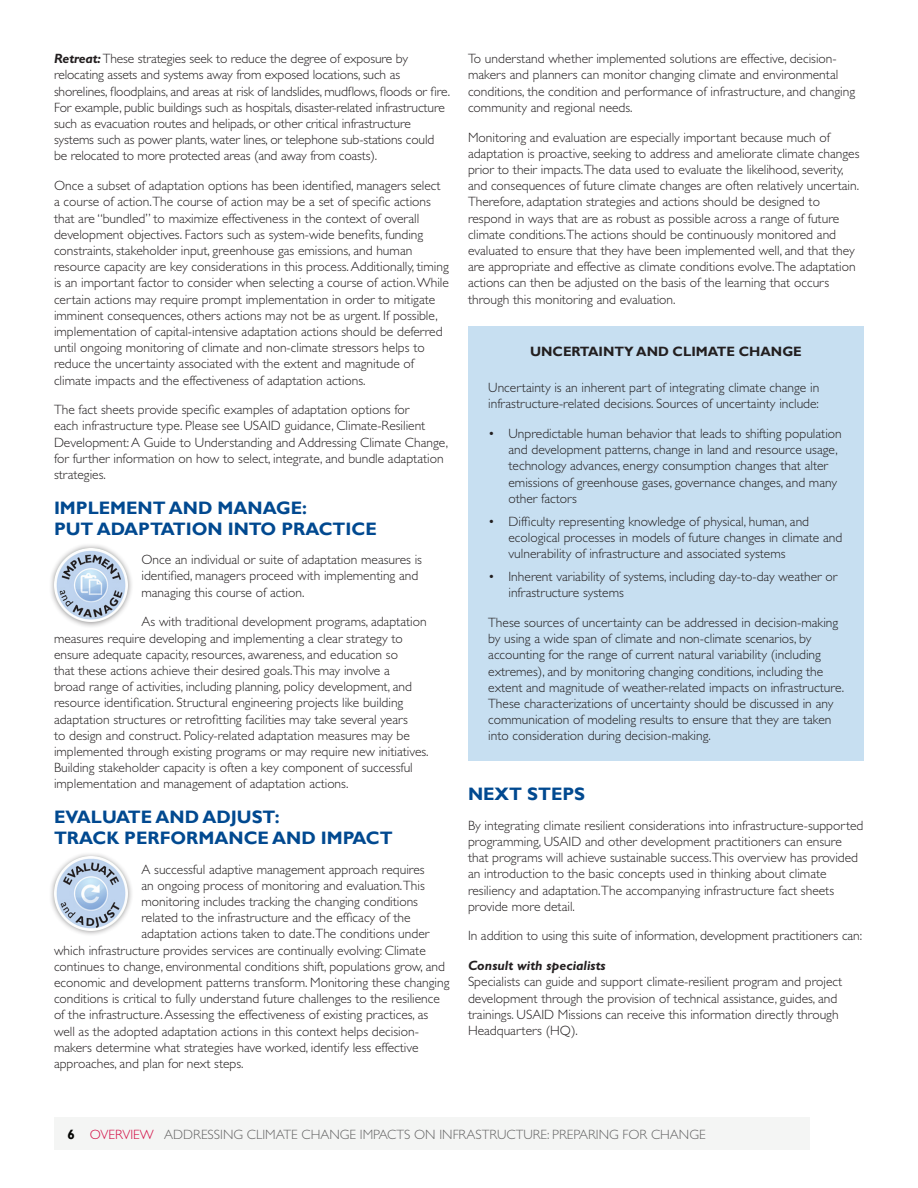
<style>
.page{position:relative;width:918px;height:1188px;background:#fff}
.page>*{position:absolute;margin:0;border:0;box-sizing:border-box;transform-origin:0 0}
.Paragraph_Header{font:700 18px/21px "Gill Sans";color:#014990}
.main_body{font:300 13.5px/16.2px "Gill Sans Std";color:#231f20}
.t1{font:300 13.5px "Gill Sans Std";color:#666}
.Callout_Box_Header{font:700 13.5px "Gill Sans";color:#231f20}
.Lead_in_Subheader{font:italic 700 13.5px "Gill Sans Std";color:#231f20}
.s1{font-weight:700;font-style:italic}
.s2{font-family:"Gill Sans";font-weight:700;color:#040503}
.s3{color:#d20d44}
</style>
<div class="page">
<div style="left:54px;top:1118px;width:756px;height:32px;background:#f4f5f4"></div>
<div style="left:468px;top:326px;width:396px;height:435px;background:#c7dff1"></div>
<div style="left:48px;top:543px;width:86px;height:86px;background:#231f20;opacity:.5"></div>
<img style="left:54px;top:548px;width:74px;height:74px">
<div style="left:48px;top:851px;width:86px;height:86px;background:#231f20;opacity:.5"></div>
<img style="left:54px;top:856px;width:74px;height:74px">
<p class="main_body" style="left:54px;top:51px;width:398px"><span class="s1">Retreat:</span> These strategies seek to reduce the degree of exposure by relocating assets and systems away from exposed locations, such as shorelines, floodplains, and areas at risk of landslides, mudflows, floods or fire.<br>For example, public buildings such as hospitals, disaster-related infrastructure such as evacuation routes and helipads, or other critical infrastructure systems such as power plants, water lines, or telephone sub-stations could be relocated to more protected areas (and away from coasts).</p>
<p class="main_body" style="left:54px;top:178px;width:396px">Once a subset of adaptation options has been identified, managers select a course of action.The course of action may be a set of specific actions that are “bundled” to maximize effectiveness in the context of overall development objectives. Factors such as system-wide benefits, funding constraints, stakeholder input, greenhouse gas emissions, and human resource capacity are key considerations in this process. Additionally, timing is an important factor to consider when selecting a course of action. While certain actions may require prompt implementation in order to mitigate imminent consequences, others actions may not be as urgent. If possible, implementation of capital-intensive adaptation actions should be deferred until ongoing monitoring of climate and non-climate stressors helps to reduce the uncertainty associated with the extent and magnitude of climate impacts and the effectiveness of adaptation actions.</p>
<p class="main_body" style="left:54px;top:402px;width:396px">The fact sheets provide specific examples of adaptation options for<br>each infrastructure type. Please see USAID guidance, Climate-Resilient Development: A Guide to Understanding and Addressing Climate Change, for further information on how to select, integrate, and bundle adaptation strategies.</p>
<p class="Paragraph_Header" style="left:54px;top:497px;width:324px">IMPLEMENT AND MANAGE:<br>PUT ADAPTATION INTO PRACTICE</p>
<p class="main_body" style="left:141px;top:552px;width:282px">Once an individual or suite of adaptation measures is identified, managers proceed with implementing and managing this course of action.</p>
<p class="main_body" style="left:54px;top:614px;width:376px;text-indent:87px">As with traditional development programs, adaptation measures require developing and implementing a clear strategy to ensure adequate capacity, resources, awareness, and education so<br>that these actions achieve their desired goals.This may involve a<br>broad range of activities, including planning, policy development, and resource identification. Structural engineering projects like building adaptation structures or retrofitting facilities may take several years<br>to design and construct. Policy-related adaptation measures may be implemented through existing programs or may require new initiatives.<br>Building stakeholder capacity is often a key component of successful implementation and management of adaptation actions.</p>
<p class="Paragraph_Header" style="left:54px;top:807px;width:340px">EVALUATE AND ADJUST:<br>TRACK PERFORMANCE AND IMPACT</p>
<p class="main_body" style="left:141px;top:861px;width:285px">A successful adaptive management approach requires</p>
<p class="main_body" style="left:141px;top:877px;width:285px">an ongoing process of monitoring and evaluation.This</p>
<p class="main_body" style="left:141px;top:893px;width:278px">monitoring includes tracking the changing conditions</p>
<p class="main_body" style="left:141px;top:910px;width:271px">related to the infrastructure and the efficacy of the</p>
<p class="main_body" style="left:141px;top:926px;width:289px">adaptation actions taken to date.The conditions under</p>
<p class="main_body" style="left:54px;top:942px;width:373px">which infrastructure provides services are continually evolving: Climate</p>
<p class="main_body" style="left:54px;top:958px;width:392px">continues to change, environmental conditions shift, populations grow, and</p>
<p class="main_body" style="left:54px;top:974px;width:397px">economic and development patterns transform. Monitoring these changing</p>
<p class="main_body" style="left:54px;top:991px;width:388px">conditions is critical to fully understand future challenges to the resilience</p>
<p class="main_body" style="left:54px;top:1007px;width:376px">of the infrastructure. Assessing the effectiveness of existing practices, as</p>
<p class="main_body" style="left:54px;top:1023px;width:366px">well as the adopted adaptation actions in this context helps decision-</p>
<p class="main_body" style="left:54px;top:1039px;width:366px">makers determine what strategies have worked, identify less effective</p>
<p class="main_body" style="left:54px;top:1055px;width:191px">approaches, and plan for next steps.</p>
<p class="main_body" style="left:468px;top:51px;width:389px">To understand whether implemented solutions are effective, decision&shy;makers and planners can monitor changing climate and environmental conditions, the condition and performance of infrastructure, and changing community and regional needs.</p>
<p class="main_body" style="left:468px;top:129px;width:393px">Monitoring and evaluation are especially important because much of adaptation is proactive, seeking to address and ameliorate climate changes prior to their impacts.The data used to evaluate the likelihood, severity, and consequences of future climate changes are often relatively uncertain.<br>Therefore, adaptation strategies and actions should be designed to respond in ways that are as robust as possible across a range of future climate conditions.The actions should be continuously monitored and evaluated to ensure that they have been implemented well, and that they are appropriate and effective as climate conditions evolve.The adaptation actions can then be adjusted on the basis of the learning that occurs through this monitoring and evaluation.</p>
<p class="Callout_Box_Header" style="left:530px;top:343px;width:273px">UNCERTAINTY AND CLIMATE CHANGE</p>
<p class="main_body" style="left:488px;top:380px;width:333px">Uncertainty is an inherent part of integrating climate change in infrastructure-related decisions. Sources of uncertainty include:</p>
<p class="main_body" style="left:508px;top:426px;width:335px;text-indent:-20px">• Unpredictable human behavior that leads to shifting population and development patterns, change in land and resource usage, technology advances, energy consumption changes that alter emissions of greenhouse gases, governance changes, and many other factors</p>
<p class="main_body" style="left:508px;top:513px;width:335px;text-indent:-20px">• Difficulty representing knowledge of physical, human, and ecological processes in models of future changes in climate and vulnerability of infrastructure and associated systems</p>
<p class="main_body" style="left:508px;top:569px;width:330px;text-indent:-20px">• Inherent variability of systems, including day-to-day weather or infrastructure systems</p>
<p class="main_body" style="left:488px;top:615px;width:358px">These sources of uncertainty can be addressed in decision-making by using a wide span of climate and non-climate scenarios, by accounting for the range of current natural variability (including extremes), and by monitoring changing conditions, including the extent and magnitude of weather-related impacts on infrastructure.<br>These characterizations of uncertainty should be discussed in any communication of modeling results to ensure that they are taken into consideration during decision-making.</p>
<p class="Paragraph_Header" style="left:468px;top:784px;width:119px">NEXT STEPS</p>
<p class="main_body" style="left:468px;top:817px;width:397px">By integrating climate resilient considerations into infrastructure-supported programming, USAID and other development practitioners can ensure that programs will achieve sustainable success.This overview has provided an introduction to the basic concepts used in thinking about climate resiliency and adaptation.The accompanying infrastructure fact sheets provide more detail.</p>
<p class="main_body" style="left:468px;top:928px;width:396px">In addition to using this suite of information, development practitioners can:</p>
<p class="Lead_in_Subheader" style="left:468px;top:958px;width:139px">Consult with specialists</p>
<p class="main_body" style="left:468px;top:974px;width:376px">Specialists can guide and support climate-resilient program and project development through the provision of technical assistance, guides, and trainings. USAID Missions can receive this information directly through Headquarters (HQ).</p>
<p class="t1" style="left:68px;top:1127px;width:640px"><span class="s2">6</span> <span class="s3">OVERVIEW</span> ADDRESSING CLIMATE CHANGE IMPACTS ON INFRASTRUCTURE: PREPARING FOR CHANGE</p>
</div>
